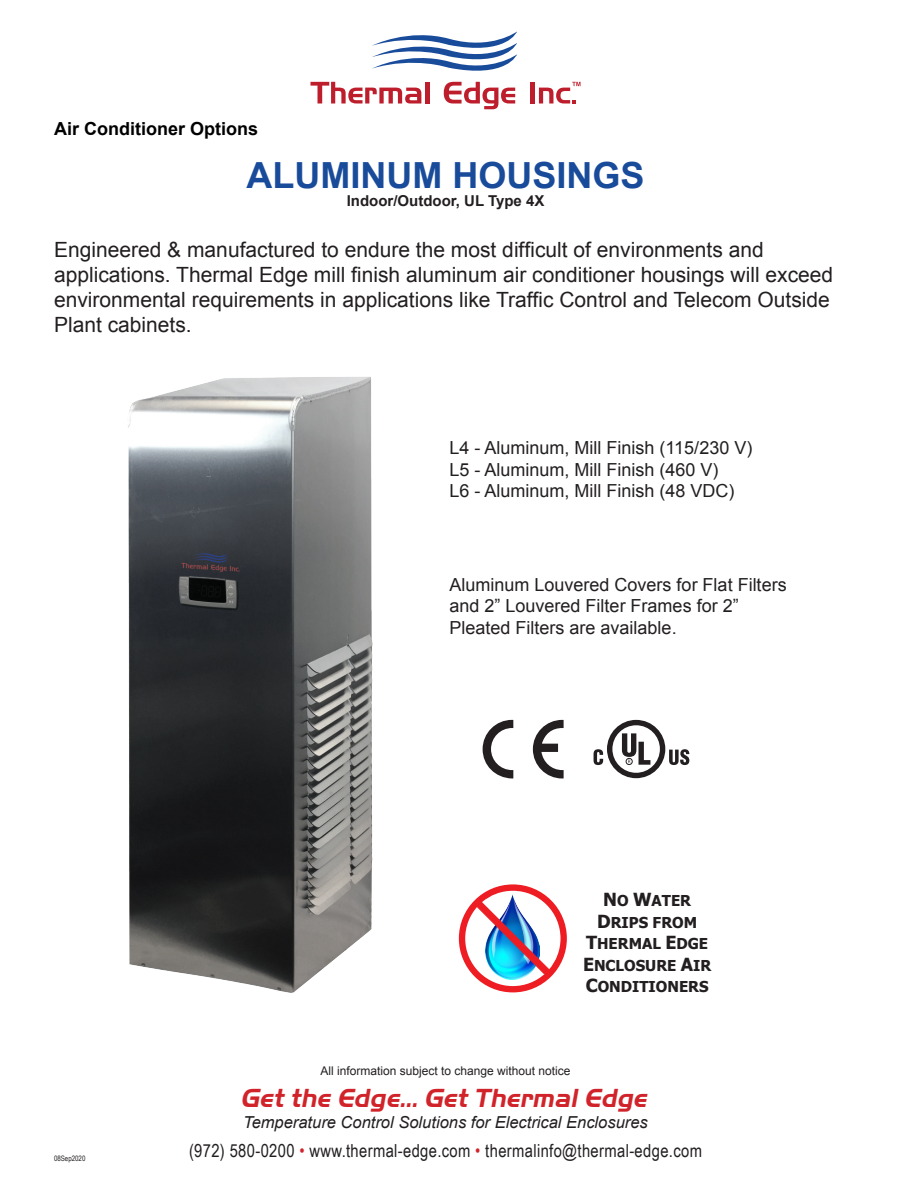
<style>
.page{position:relative;width:918px;height:1188px;background:#fff}
.page>*{position:absolute;margin:0;border:0;box-sizing:border-box;transform-origin:0 0}
.t1{font:700 36px "Arial";color:#194b9b}
.t2{font:italic 700 27px "Handel Got D";color:#d1232a}
.t3{font:21px/25.2px "Arial";color:#231f20}
.t4{font:18px/21.6px "Arial";color:#231f20}
.t5{font:18px "Arial Narrow";letter-spacing:.02em;color:#231f20}
.t6{font:700 18px "Arial";color:#000}
.t7{font:italic 16.5px "Arial";color:#231f20}
.t8{font:700 15px "Tahoma";color:#231f20}
.t9{font:700 15px "Arial";color:#231f20}
.t10{font:12px "Arial";color:#231f20}
.t11{font:7.5px "Arial Narrow";color:#231f20}
.s1{font-size:18px}
.s2{color:#d1232a}
</style>
<div class="page">
<div style="left:530px;top:82px;width:5px;height:22px;background:#be1d2c"></div>
<svg style="left:310px;top:31px;width:207px;height:78px"></svg>
<svg style="left:539px;top:82px;width:41px;height:22px"></svg>
<svg style="left:483px;top:720px;width:30px;height:59px"></svg>
<svg style="left:533px;top:720px;width:31px;height:58px"></svg>
<svg style="left:594px;top:720px;width:95px;height:58px"></svg>
<img style="left:459px;top:884px;width:108px;height:108px">
<img style="left:128px;top:377px;width:244px;height:615px">
<p class="t6" style="left:54px;top:116px;width:206px">Air Conditioner Options</p>
<p class="t1" style="left:247px;top:152px;width:399px">ALUMINUM HOUSINGS</p>
<p class="t9" style="left:347px;top:191px;width:199px">Indoor/Outdoor, UL Type 4X</p>
<p class="t3" style="left:54px;top:237px;width:781px">Engineered &amp; manufactured to endure the most difficult of environments and applications. Thermal Edge mill finish aluminum air conditioner housings will exceed environmental requirements in applications like Traffic Control and Telecom Outside Plant cabinets.</p>
<p class="t4" style="left:450px;top:437px;width:304px">L4 - Aluminum, Mill Finish (115/230 V)</p>
<p class="t4" style="left:450px;top:459px;width:271px">L5 - Aluminum, Mill Finish (460 V)</p>
<p class="t4" style="left:450px;top:481px;width:287px">L6 - Aluminum, Mill Finish (48 VDC)</p>
<p class="t4" style="left:450px;top:574px;width:339px">Aluminum Louvered Covers for Flat Filters and 2” Louvered Filter Frames for 2”<br>Pleated Filters are available.</p>
<p class="t8" style="left:603px;top:890px;width:89px"><span class="s1">N</span>O <span class="s1">W</span>ATER</p>
<p class="t8" style="left:597px;top:912px;width:102px"><span class="s1">D</span>RIPS FROM</p>
<p class="t8" style="left:586px;top:933px;width:124px"><span class="s1">T</span>HERMAL <span class="s1">E</span>DGE</p>
<p class="t8" style="left:583px;top:955px;width:130px"><span class="s1">E</span>NCLOSURE <span class="s1">A</span>IR</p>
<p class="t8" style="left:586px;top:976px;width:124px"><span class="s1">C</span>ONDITIONERS</p>
<p class="t10" style="left:321px;top:1063px;width:252px">All information subject to change without notice</p>
<p class="t2" style="left:241px;top:1083px;width:413px">Get the Edge...Get ThermalEdge</p>
<p class="t7" style="left:243px;top:1112px;width:406px">Temperature Control Solutions for Electrical Enclosures</p>
<p class="t11" style="left:54px;top:1153px;width:33px">08Sep2020</p>
<p class="t5" style="left:189px;top:1137px;width:514px">(972) 580-0200 <span class="s2">•</span> www.thermal-edge.com <span class="s2">•</span> thermalinfo@thermal-edge.com</p>
</div>
